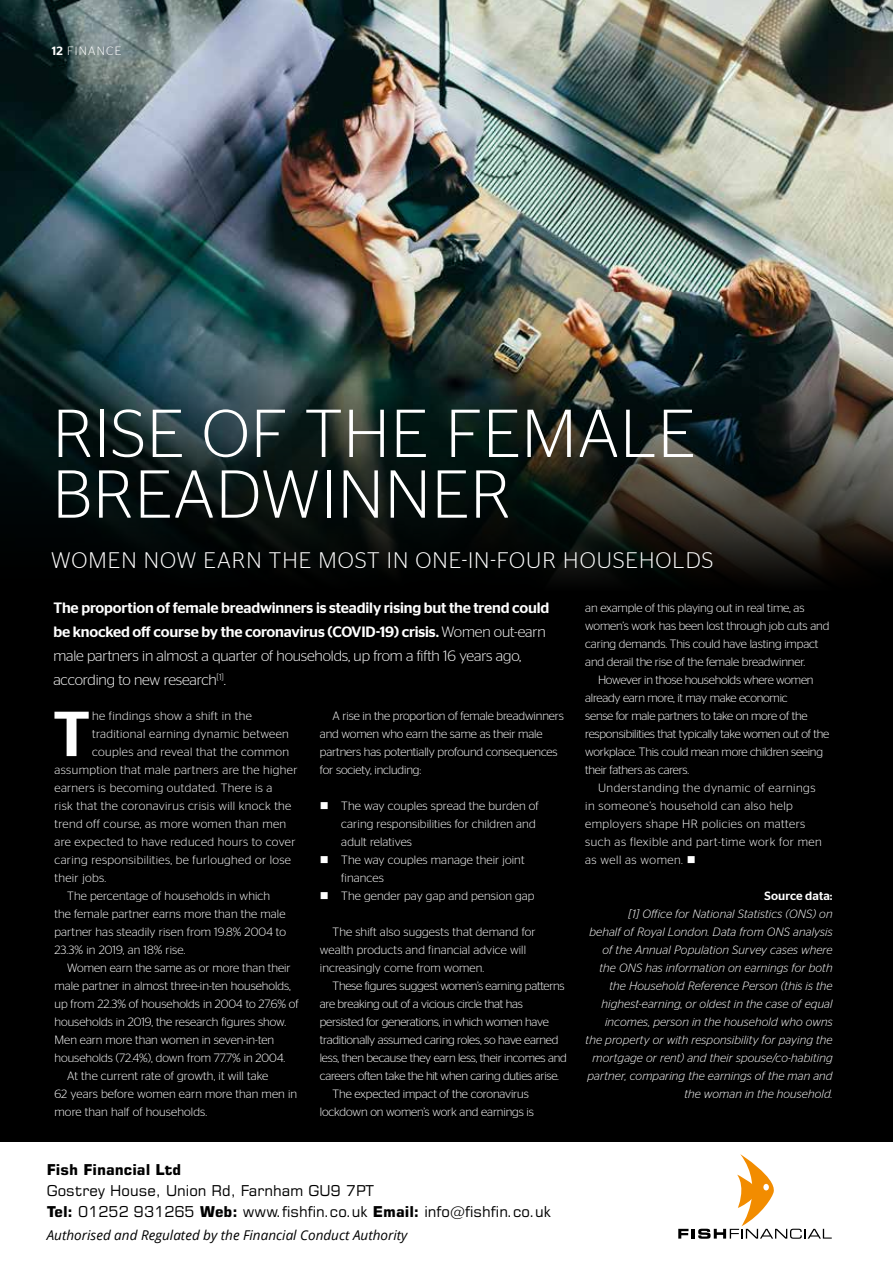
<style>
.page{position:relative;width:893px;height:1263px;background:#fff}
.page>*{position:absolute;margin:0;border:0;box-sizing:border-box;transform-origin:0 0}
.t1{font:300 67.65px/60.8px "Stag Sans";letter-spacing:.02em;color:#fff}
.t2{font:500 63.45px "Stag Sans";color:#fff}
.t3{font:300 22.5px "Stag Sans";letter-spacing:.05em;color:#fff}
.t4{font:500 15px/24px "Stag Sans";letter-spacing:-.01em;color:#fff}
.t5{font:15px/21px "Square 721 BT";color:#000}
.t6{font:700 15px "Square 721 BT";color:#000}
.t7{font:italic 13.5px "Open Sans";color:#000}
.t8{font:300 12px/18px "Stag Sans";color:#fff}
.t9{font:300 12px/18px "Stag Sans";letter-spacing:-.02em;color:#fff}
.t10{font:italic 300 12px/18px "Stag Sans";letter-spacing:.01em;color:#fff;text-align:right}
.t11{font:300 12px "Stag Sans";letter-spacing:.03em;color:#fff}
.t12{font:300 12px/18px "Stag Sans";letter-spacing:.04em;color:#fff}
.t13{font:500 12px "Stag Sans";letter-spacing:.01em;color:#fff}
.t14{font:300 12px "Stag Sans";letter-spacing:.1em;color:#fff}
.s1{font-weight:500}
.s2{font-weight:300}
.s3{font-weight:700}
</style>
<div class="page">
<div style="left:0;top:0;width:893px;height:1142px;background:#000"></div>
<img style="left:0;top:0;width:893px;height:579px">
<svg style="left:678px;top:1154px;width:154px;height:85px"></svg>
<p class="t14" style="left:52px;top:44px;width:71px"><span class="s1">12</span> FINANCE</p>
<h1 class="t1" style="left:53px;top:402px;width:644px">RISE OF THE FEMALE<br>BREADWINNER</h1>
<h3 class="t3" style="left:51px;top:548px;width:664px">WOMEN NOW EARN THE MOST IN ONE-IN-FOUR HOUSEHOLDS</h3>
<p class="t4" style="left:53px;top:596px;width:498px">The proportion of female breadwinners is steadily rising but the trend could be knocked off course by the coronavirus (COVID-19) crisis. <span class="s2">Women out-earn male partners in almost a quarter of households, up from a fifth 16 years ago, according to new research</span><sup>[1]</sup><span class="s2">.</span></p>
<h2 class="t2" style="left:53px;top:697px;width:39px">T</h2>
<p class="t11" style="left:92px;top:709px;width:161px">he findings show a shift in the</p>
<p class="t8" style="left:585px;top:599px;width:246px">an example of this playing out in real time, as women’s work has been lost through job cuts and caring demands. This could have lasting impact and derail the rise of the female breadwinner.</p>
<p class="t9" style="left:585px;top:671px;width:246px;text-indent:13px">However in those households where women already earn more, it may make economic<br>sense for male partners to take on more of the responsibilities that typically take women out of the workplace. This could mean more children seeing their fathers as carers.</p>
<p class="t12" style="left:585px;top:779px;width:238px;text-indent:13px">Understanding the dynamic of earnings in someone’s household can also help employers shape HR policies on matters such as flexible and part-time work for men as well as women. ■</p>
<p class="t13" style="left:764px;top:889px;width:70px">Source data:</p>
<p class="t10" style="left:586px;top:905px;width:248px">[1] Office for National Statistics (ONS) on<br>behalf of Royal London. Data from ONS analysis of the Annual Population Survey cases where the ONS has information on earnings for both the Household Reference Person (this is the highest-earning, or oldest in the case of equal incomes, person in the household who owns the property or with responsibility for paying the mortgage or rent) and their spouse/co-habiting partner, comparing the earnings of the man and the woman in the household.</p>
<p class="t8" style="left:320px;top:707px;width:245px;text-indent:13px">A rise in the proportion of female breadwinners and women who earn the same as their male partners has potentially profound consequences for society, including:</p>
<p class="t8" style="left:341px;top:797px;width:199px;text-indent:-21px">■ The way couples spread the burden of caring responsibilities for children and adult relatives</p>
<p class="t8" style="left:341px;top:851px;width:185px;text-indent:-21px">■ The way couples manage their joint finances</p>
<p class="t8" style="left:320px;top:887px;width:216px">■ The gender pay gap and pension gap</p>
<p class="t8" style="left:320px;top:923px;width:217px;text-indent:13px">The shift also suggests that demand for wealth products and financial advice will increasingly come from women.</p>
<p class="t9" style="left:333px;top:977px;width:234px">These figures suggest women’s earning patterns</p>
<p class="t9" style="left:320px;top:995px;width:205px">are breaking out of a vicious circle that has</p>
<p class="t9" style="left:320px;top:1013px;width:230px">persisted for generations, in which women have</p>
<p class="t9" style="left:320px;top:1031px;width:240px">traditionally assumed caring roles, so have earned</p>
<p class="t9" style="left:320px;top:1049px;width:249px">less, then because they earn less, their incomes and</p>
<p class="t9" style="left:320px;top:1067px;width:241px">careers often take the hit when caring duties arise.</p>
<p class="t8" style="left:333px;top:1085px;width:198px">The expected impact of the coronavirus</p>
<p class="t8" style="left:320px;top:1103px;width:216px">lockdown on women’s work and earnings is</p>
<p class="t11" style="left:92px;top:727px;width:198px">traditional earning dynamic between</p>
<p class="t11" style="left:92px;top:745px;width:199px">couples and reveal that the common</p>
<p class="t11" style="left:54px;top:763px;width:244px">assumption that male partners are the higher</p>
<p class="t11" style="left:54px;top:781px;width:219px">earners is becoming outdated. There is a</p>
<p class="t11" style="left:54px;top:799px;width:238px">risk that the coronavirus crisis will knock the</p>
<p class="t11" style="left:54px;top:817px;width:233px">trend off course, as more women than men</p>
<p class="t11" style="left:54px;top:835px;width:243px">are expected to have reduced hours to cover</p>
<p class="t11" style="left:54px;top:853px;width:238px">caring responsibilities, be furloughed or lose</p>
<p class="t11" style="left:54px;top:871px;width:53px">their jobs.</p>
<p class="t8" style="left:67px;top:887px;width:204px">The percentage of households in which</p>
<p class="t8" style="left:54px;top:905px;width:233px">the female partner earns more than the male</p>
<p class="t8" style="left:54px;top:923px;width:233px">partner has steadily risen from 19.8% 2004 to</p>
<p class="t8" style="left:54px;top:941px;width:132px">23.3% in 2019, an 18% rise.</p>
<p class="t8" style="left:67px;top:959px;width:225px">Women earn the same as or more than their</p>
<p class="t8" style="left:54px;top:977px;width:238px">male partner in almost three-in-ten households,</p>
<p class="t8" style="left:54px;top:995px;width:246px">up from 22.3% of households in 2004 to 27.6% of</p>
<p class="t8" style="left:54px;top:1013px;width:233px">households in 2019, the research figures show.</p>
<p class="t8" style="left:54px;top:1031px;width:221px">Men earn more than women in seven-in-ten</p>
<p class="t8" style="left:54px;top:1049px;width:232px">households (72.4%), down from 77.7% in 2004.</p>
<p class="t8" style="left:67px;top:1067px;width:203px">At the current rate of growth, it will take</p>
<p class="t8" style="left:54px;top:1085px;width:244px">62 years before women earn more than men in</p>
<p class="t8" style="left:54px;top:1103px;width:154px">more than half of households.</p>
<p class="t6" style="left:47px;top:1161px;width:136px">Fish Financial Ltd</p>
<p class="t5" style="left:47px;top:1180px;width:506px">Gostrey House, Union Rd, Farnham GU9 7PT<br><span class="s3">Tel:</span> 01252 931265 <span class="s3">Web:</span> www.fishfin.co.uk <span class="s3">Email:</span> info@fishfin.co.uk</p>
<p class="t7" style="left:47px;top:1226px;width:362px">Authorised and Regulated by the Financial Conduct Authority</p>
</div>
